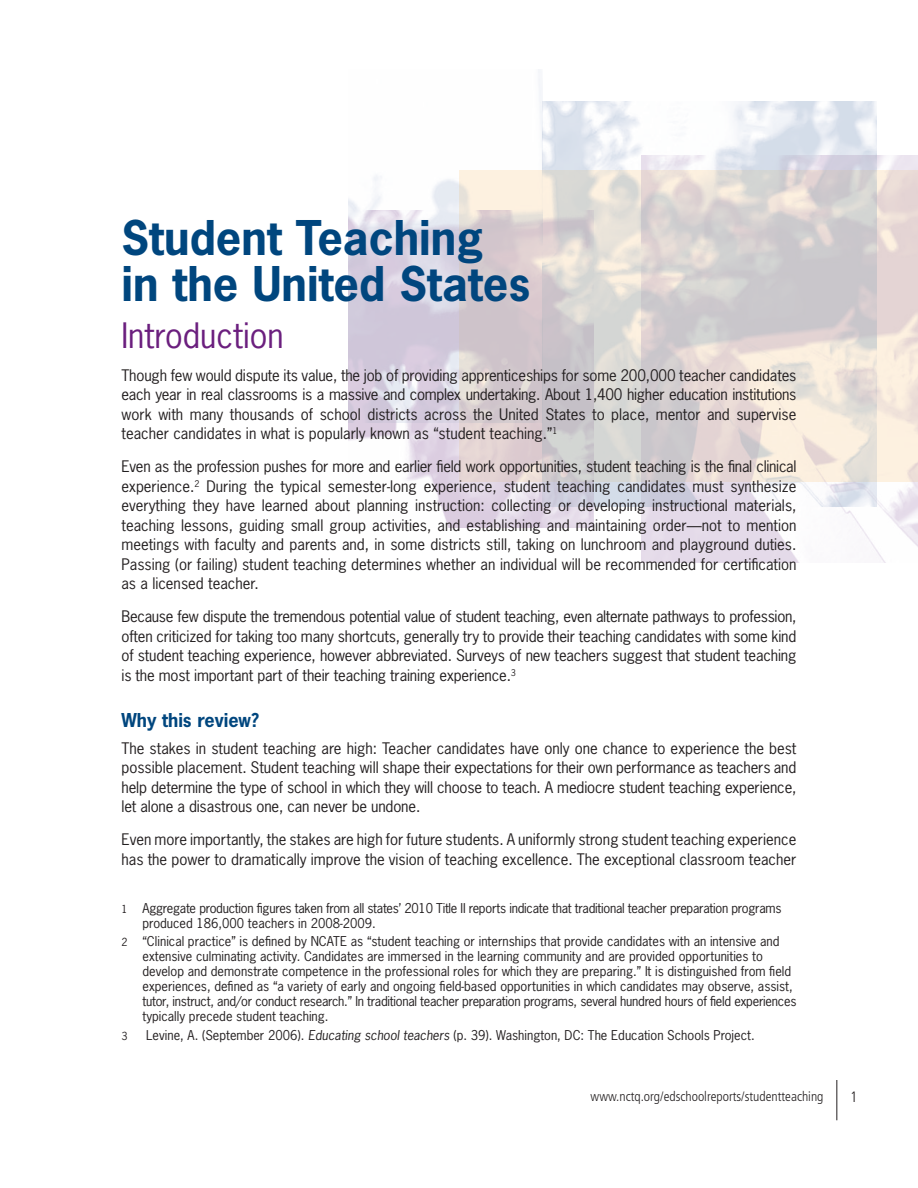
<style>
.page{position:relative;width:918px;height:1188px;background:#fff}
.page>*{position:absolute;margin:0;border:0;box-sizing:border-box;transform-origin:0 0}
.t1{font:700 45px/46.5px "News Gothic";color:#00467e}
.head_text{font:33px "News Gothic";color:#6b1f7e}
.sub-head_text{font:700 18px "News Gothic";color:#00467e}
.paragraph{font:15px/19.5px "News Gothic";color:#231f20;text-align:justify}
.paragraph_first{font:15px/19.5px "News Gothic";letter-spacing:-.01em;color:#231f20;text-align:justify}
.t2{font:300 condensed 15px "Frutiger";color:#231f20}
.t3{font:300 condensed 13.5px "Frutiger";color:#231f20}
.footnote_text{font:12.75px/15px "News Gothic";color:#231f20}
.footnote_text-2{font:12.75px/15px "News Gothic";letter-spacing:-.02em;color:#231f20}
.footnote_text-3{font:10.5px "News Gothic";color:#231f20}
.s1{font-size:10.5px}
.s2{font-style:italic}
</style>
<div class="page">
<hr style="left:836px;top:1080px;width:1px;height:40px;background:#231f20">
<img style="left:641px;top:156px;width:277px;height:407px">
<img style="left:349px;top:69px;width:193px;height:142px">
<img style="left:542px;top:102px;width:335px;height:404px">
<img style="left:349px;top:211px;width:245px;height:316px">
<p class="t1" style="left:122px;top:214px;width:410px">Student Teaching in the United States</p>
<p class="head_text" style="left:122px;top:314px;width:164px">Introduction</p>
<p class="paragraph" style="left:122px;top:365px;width:676px">Though few would dispute its value, the job of providing apprenticeships for some 200,000 teacher candidates each year in real classrooms is a massive and complex undertaking. About 1,400 higher education institutions work with many thousands of school districts across the United States to place, mentor and supervise teacher candidates in what is popularly known as “student teaching.”<sup>1</sup></p>
<p class="paragraph" style="left:121px;top:457px;width:677px">Even as the profession pushes for more and earlier field work opportunities, student teaching is the final clinical experience.<sup>2</sup> During the typical semester-long experience, student teaching candidates must synthesize everything they have learned about planning instruction: collecting or developing instructional materials, teaching lessons, guiding small group activities, and establishing and maintaining order—not to mention meetings with faculty and parents and, in some districts still, taking on lunchroom and playground duties.<br>Passing (or failing) student teaching determines whether an individual will be recommended for certification as a licensed teacher.</p>
<p class="paragraph" style="left:121px;top:607px;width:676px">Because few dispute the tremendous potential value of student teaching, even alternate pathways to profession, often criticized for taking too many shortcuts, generally try to provide their teaching candidates with some kind of student teaching experience, however abbreviated. Surveys of new teachers suggest that student teaching is the most important part of their teaching training experience.<sup>3</sup></p>
<p class="sub-head_text" style="left:122px;top:709px;width:139px">Why this review?</p>
<p class="paragraph_first" style="left:122px;top:738px;width:677px">The stakes in student teaching are high: Teacher candidates have only one chance to experience the best possible placement. Student teaching will shape their expectations for their own performance as teachers and help determine the type of school in which they will choose to teach. A mediocre student teaching experience, let alone a disastrous one, can never be undone.</p>
<p class="paragraph" style="left:122px;top:829px;width:676px">Even more importantly, the stakes are high for future students. A uniformly strong student teaching experience has the power to dramatically improve the vision of teaching excellence. The exceptional classroom teacher</p>
<p class="footnote_text-2" style="left:142px;top:900px;width:641px;text-indent:-21px"><span class="s1">1</span> Aggregate production figures taken from all states’ 2010 Title II reports indicate that traditional teacher preparation programs produced 186,000 teachers in 2008-2009.</p>
<p class="footnote_text" style="left:142px;top:934px;width:655px;text-indent:-21px"><span class="s1">2</span> “Clinical practice” is defined by NCATE as “student teaching or internships that provide candidates with an intensive and extensive culminating activity. Candidates are immersed in the learning community and are provided opportunities to develop and demonstrate competence in the professional roles for which they are preparing.” It is distinguished from field experiences, defined as “a variety of early and ongoing field-based opportunities in which candidates may observe, assist, tutor, instruct, and/or conduct research.” In traditional teacher preparation programs, several hundred hours of field experiences typically precede student teaching.</p>
<p class="footnote_text-3" style="left:122px;top:1029px;width:8px">3</p>
<p class="footnote_text" style="left:146px;top:1027px;width:610px">Levine, A. (September 2006). <span class="s2">Educating school teachers</span> (p. 39). Washington, DC: The Education Schools Project.</p>
<p class="t3" style="left:591px;top:1088px;width:234px">www.nctq.org/edschoolreports/studentteaching</p>
<p class="t2" style="left:850px;top:1088px;width:9px">1</p>
</div>
